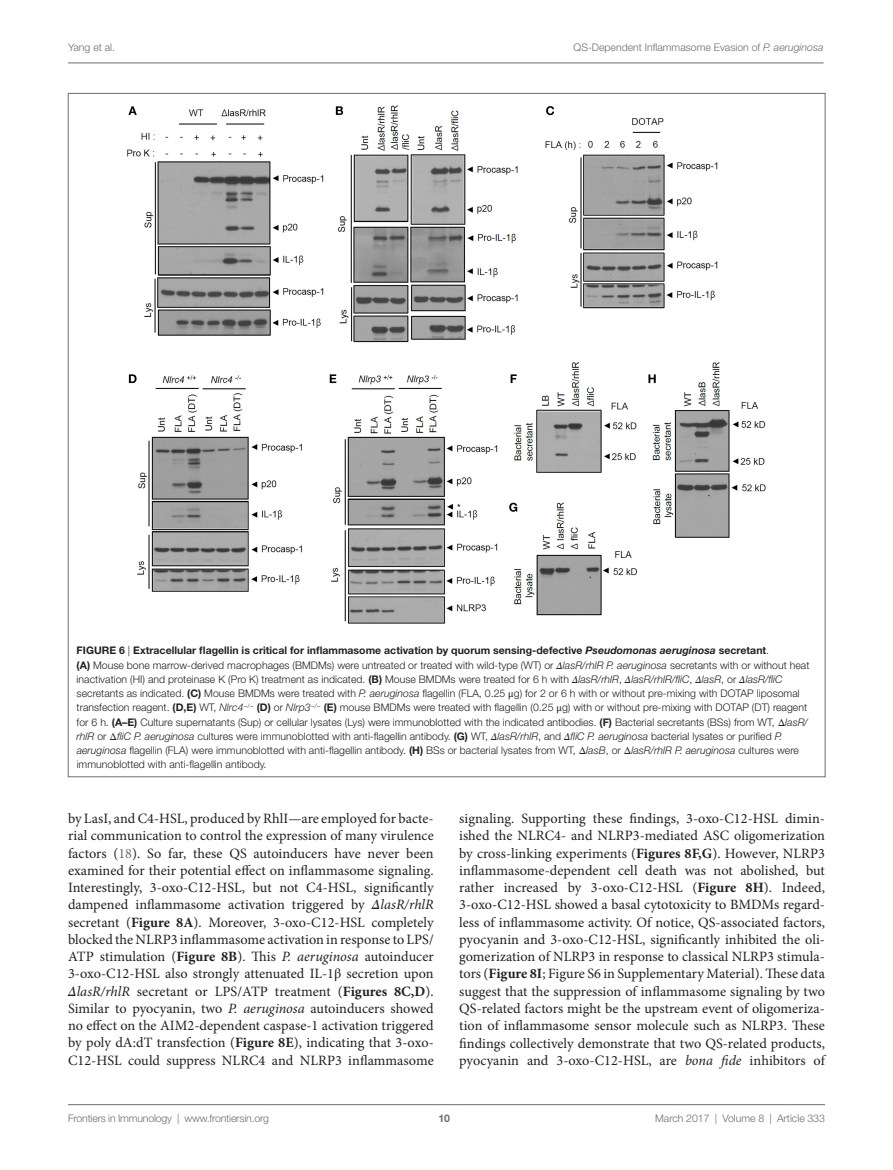
<style>
.page{position:relative;width:893px;height:1170px;background:#fff}
.page>*{position:absolute;margin:0;border:0;box-sizing:border-box;transform-origin:0 0}
.t1{font:14.25px/17.2px "Minion Pro";color:#231f20;text-align:justify}
.t2{font:300 10.5px/14.2px "Helvetica Neue LT Std";color:#231f20}
.t3{font:300 10.5px "Helvetica Neue LT Std";color:#6c6d70}
.t4{font:700 10.5px "Helvetica Neue LT Std";color:#6c6d70}
.s1{font-style:italic}
.s2{font-weight:700}
.s3{font-weight:700;font-style:italic}
.s4{font-family:"STIX General";font-weight:400;font-style:italic}
.s5{font-family:"STIX General";font-weight:400}
.s6{color:#6c6d70}
.s7{font-family:"STIX General";font-style:italic}
.s8{font-family:"STIX General"}
</style>
<div class="page">
<img style="left:127px;top:105px;width:639px;height:519px">
<hr style="left:68px;top:63px;width:756px;height:1px;background:#6c6d70">
<hr style="left:68px;top:1104px;width:757px;height:1px;background:#6c6d70">
<p class="t3" style="left:68px;top:41px;width:49px">Yang et al.</p>
<p class="t3" style="left:574px;top:41px;width:251px">QS-Dependent Inflammasome Evasion of <span class="s1">P. aeruginosa</span></p>
<p class="t2" style="left:77px;top:643px;width:734px"><span class="s2">FIG URE 6</span> | <span class="s2">Extracellular flagellin is critical for inflammasome activation by quorum sensing-defective</span> <span class="s3">Pseudomonas aeruginosa</span> <span class="s2">secretant</span>.<br><span class="s2">(A)</span> Mouse bone marrow-derived macrophages (BMDMs) were untreated or treated with wild-type (WT) or <span class="s4">Δ</span><span class="s1">lasR/rhlR P. aeruginosa</span> secretants with or without heat inactivation (HI) and proteinase K (Pro K) treatment as indicated. <span class="s2">(B)</span> Mouse BMDMs were treated for 6 h with <span class="s4">Δ</span><span class="s1">lasR/rhlR</span>, <span class="s4">Δ</span><span class="s1">lasR/rhlR/fliC</span>, <span class="s4">Δ</span><span class="s1">lasR</span>, or <span class="s4">Δ</span><span class="s1">lasR/fliC </span>secretants as indicated. <span class="s2">(C)</span> Mouse BMDMs were treated with <span class="s1">P. aeruginosa</span> flagellin (FLA, 0.25 <span class="s5">μ</span>g) for 2 or 6 h with or without pre-mixing with DOTAP liposomal transfection reagent. <span class="s2">(D,E)</span> WT, <span class="s1">Nlrc4</span><sup>−</sup><sup>/</sup><sup>−</sup> <span class="s2">(D)</span> or <span class="s1">Nlrp3</span><sup>−</sup><sup>/</sup><sup>−</sup> <span class="s2">(E)</span> mouse BMDMs were treated with flagellin (0.25 <span class="s5">μ</span>g) with or without pre-mixing with DOTAP (DT) reagent for 6 h. <span class="s2">(A–E)</span> Culture supernatants (Sup) or cellular lysates (Lys) were immunoblotted with the indicated antibodies. <span class="s2">(F)</span> Bacterial secretants (BSs) from WT, <span class="s5">Δ</span><span class="s1">lasR/ rhlR</span> or <span class="s5">Δ</span><span class="s1">fliC P. aeruginosa</span> cultures were immunoblotted with anti-flagellin antibody. <span class="s2">(G)</span> WT, <span class="s4">Δ</span><span class="s1">lasR/rhlR</span>, and <span class="s4">Δ</span><span class="s1">fliC P. aeruginosa</span> bacterial lysates or purified <span class="s1">P. aeruginosa</span> flagellin (FLA) were immunoblotted with anti-flagellin antibody. <span class="s2">(H)</span> BSs or bacterial lysates from WT, <span class="s5">Δ</span><span class="s1">lasB</span>, or <span class="s5">Δ</span><span class="s1">lasR/rhlR P. aeruginosa</span> cultures were immunoblotted with anti-flagellin antibody.</p>
<p class="t1" style="left:68px;top:809px;width:367px">by LasI, and C4-HSL, produced by RhlI—are employed for bacte&shy;rial communication to control the expression of many virulence factors (<span class="s6">18</span>). So far, these QS autoinducers have never been examined for their potential effect on inflammasome signaling.<br>Interestingly, 3-oxo-C12-HSL, but not C4-HSL, significantly dampened inflammasome activation triggered by <span class="s7">Δ</span><span class="s1">lasR/rhlR </span>secretant (<span class="s2">Figure 8A</span>). Moreover, 3-oxo-C12-HSL completely blocked the NLRP3 inflammasome activation in response to LPS/ ATP stimulation (<span class="s2">Figure 8B</span>). This <span class="s1">P. aeruginosa</span> autoinducer 3-oxo-C12-HSL also strongly attenuated IL-1<span class="s8">β</span> secretion upon <span class="s7">Δ</span><span class="s1">lasR/rhlR</span> secretant or LPS/ATP treatment (<span class="s2">Figures 8C,D</span>).<br>Similar to pyocyanin, two <span class="s1">P. aeruginosa</span> autoinducers showed no effect on the AIM2-dependent caspase-1 activation triggered by poly dA:dT transfection (<span class="s2">Figure 8E</span>), indicating that 3-oxo-C12-HSL could suppress NLRC4 and NLRP3 inflammasome</p>
<p class="t1" style="left:459px;top:809px;width:367px">signaling. Supporting these findings, 3-oxo-C12-HSL dimin&shy;ished the NLRC4- and NLRP3-mediated ASC oligomerization by cross-linking experiments (<span class="s2">Figures 8F,G</span>). However, NLRP3 inflammasome-dependent cell death was not abolished, but rather increased by 3-oxo-C12-HSL (<span class="s2">Figure 8H</span>). Indeed, 3-oxo-C12-HSL showed a basal cytotoxicity to BMDMs regard&shy;less of inflammasome activity. Of notice, QS-associated factors, pyocyanin and 3-oxo-C12-HSL, significantly inhibited the oli&shy;gomerization of NLRP3 in response to classical NLRP3 stimula&shy;tors (<span class="s2">Figure 8I</span>; Figure S6 in Supplementary Material). These data suggest that the suppression of inflammasome signaling by two QS-related factors might be the upstream event of oligomeriza&shy;tion of inflammasome sensor molecule such as NLRP3. These findings collectively demonstrate that two QS-related products, pyocyanin and 3-oxo-C12-HSL, are <span class="s1">bona fide</span> inhibitors of</p>
<p class="t3" style="left:68px;top:1111px;width:203px">Frontiers in Immunology | www.frontiersin.org</p>
<p class="t3" style="left:655px;top:1111px;width:171px">March 2017 | Volume 8 | Article 333</p>
<p class="t4" style="left:439px;top:1111px;width:13px">10</p>
</div>
